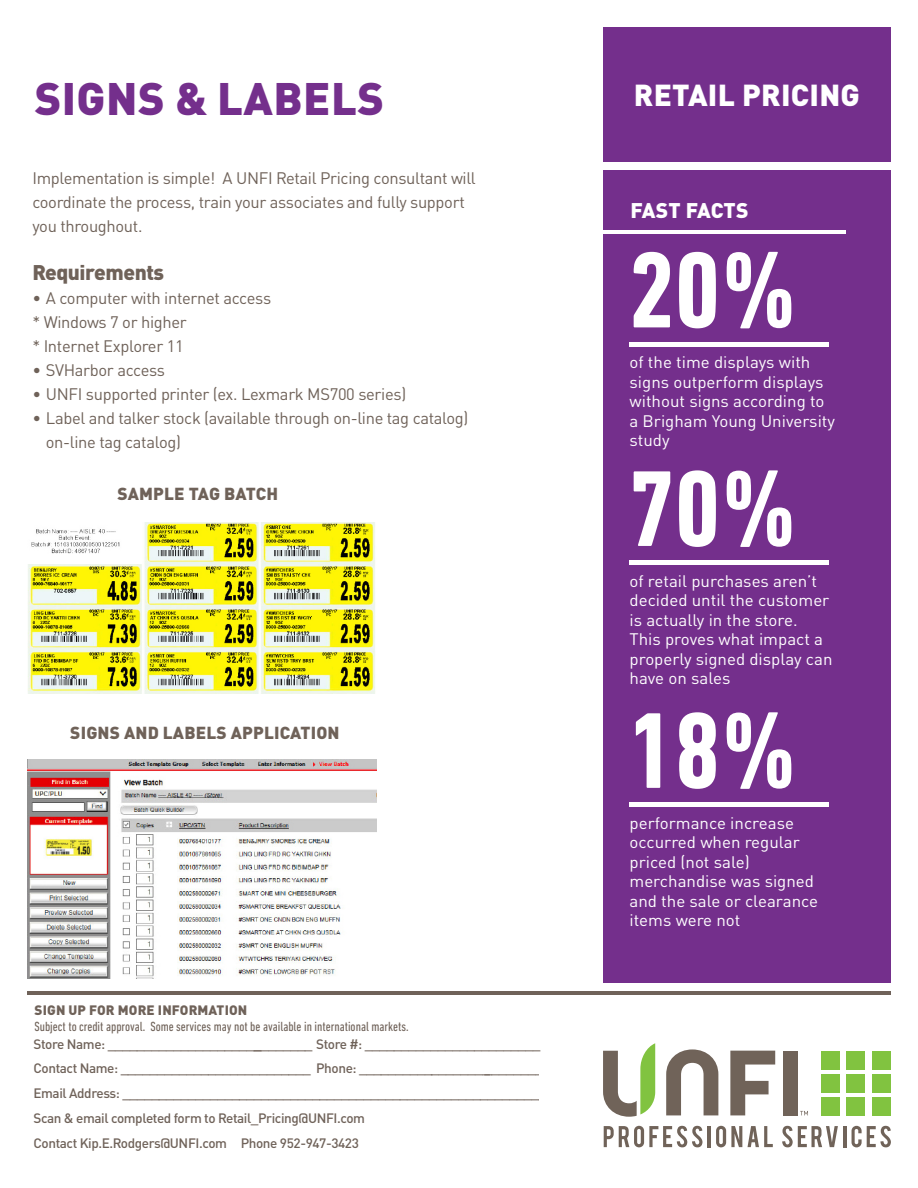
<style>
.page{position:relative;width:918px;height:1188px;background:#fff}
.page>*{position:absolute;margin:0;border:0;box-sizing:border-box;transform-origin:0 0}
.t1{font:700 condensed 109.65px "DIN Next LT Pro";color:#fff}
.MAIN_HEADING{font:900 45px "DINOT";letter-spacing:.01em;color:#742f8c}
.t2{font:900 30px "DINOT";letter-spacing:.01em;color:#fff}
.t3{font:900 21px "DINOT";letter-spacing:-.02em;color:#6f6259}
.SIDEBAR_HEADER{font:900 21px "DINOT";color:#fff}
.t4{font:900 17.25px "DINOT";letter-spacing:.01em;color:#6f6259}
.SIDEBAR_BODY{font:16.5px/19.5px "DINOT";color:#fff}
.t5{font:16.5px/24px "DINOT";letter-spacing:-.02em;color:#6f6259}
.t6{font:500 13.5px "DINOT";letter-spacing:-.03em;color:#6f6259}
.t7{font:condensed 13.5px/16.2px "DIN Next LT Pro";color:#6f6259}
.s1{font-family:"DINOT";font-weight:900;font-stretch:normal}
</style>
<div class="page">
<div style="left:603px;top:171px;width:288px;height:812px;background:#742f8c"></div>
<div style="left:603px;top:27px;width:288px;height:135px;background:#742f8c"></div>
<hr style="left:27px;top:992px;width:864px;height:3px;background:#6f6259">
<hr style="left:603px;top:230px;width:243px;height:4px;background:#fff">
<div style="left:629px;top:342px;width:200px;height:5px;background:#fff"></div>
<hr style="left:629px;top:561px;width:200px;height:4px;background:#fff">
<hr style="left:629px;top:803px;width:200px;height:4px;background:#fff">
<img style="left:28px;top:760px;width:349px;height:218px">
<img style="left:28px;top:522px;width:347px;height:171px">
<svg style="left:730px;top:1051px;width:45px;height:64px"></svg>
<div style="left:783px;top:1051px;width:15px;height:64px;background:#706359"></div>
<svg style="left:666px;top:1049px;width:52px;height:66px"></svg>
<svg style="left:800px;top:1111px;width:8px;height:4px"></svg>
<svg style="left:603px;top:1043px;width:52px;height:74px"></svg>
<svg style="left:604px;top:1126px;width:99px;height:21px"></svg>
<hr style="left:708px;top:1126px;width:3px;height:21px;background:#706359">
<svg style="left:716px;top:1126px;width:26px;height:21px"></svg>
<svg style="left:748px;top:1126px;width:25px;height:21px"></svg>
<svg style="left:782px;top:1126px;width:56px;height:21px"></svg>
<hr style="left:843px;top:1126px;width:3px;height:21px;background:#706359">
<svg style="left:852px;top:1126px;width:39px;height:21px"></svg>
<div style="left:821px;top:1097px;width:19px;height:18px;background:#81c340"></div>
<div style="left:847px;top:1097px;width:18px;height:18px;background:#81c340"></div>
<div style="left:872px;top:1097px;width:19px;height:18px;background:#81c340"></div>
<div style="left:821px;top:1074px;width:19px;height:18px;background:#81c340"></div>
<div style="left:847px;top:1074px;width:18px;height:18px;background:#81c340"></div>
<div style="left:872px;top:1074px;width:19px;height:18px;background:#81c340"></div>
<div style="left:821px;top:1051px;width:19px;height:18px;background:#81c340"></div>
<div style="left:847px;top:1051px;width:18px;height:18px;background:#81c340"></div>
<div style="left:872px;top:1051px;width:19px;height:18px;background:#81c340"></div>
<p class="MAIN_HEADING" style="left:35px;top:68px;width:351px">SIGNS &amp; LABELS</p>
<p class="t5" style="left:32px;top:166px;width:445px">Implementation is simple! A UNFI Retail Pricing consultant will coordinate the process, train your associates and fully support you throughout.</p>
<p class="t3" style="left:32px;top:259px;width:133px">Requirements</p>
<p class="t5" style="left:32px;top:286px;width:240px">• A computer with internet access</p>
<p class="t5" style="left:32px;top:310px;width:156px">* Windows 7 or higher</p>
<p class="t5" style="left:32px;top:334px;width:153px">* Internet Explorer 11</p>
<p class="t5" style="left:32px;top:358px;width:134px">• SVHarbor access</p>
<p class="t5" style="left:32px;top:382px;width:375px">• UNFI supported printer (ex. Lexmark MS700 series)</p>
<p class="t5" style="left:32px;top:406px;width:438px">• Label and talker stock (available through on-line tag catalog)</p>
<p class="t5" style="left:46px;top:430px;width:137px">on-line tag catalog)</p>
<p class="t4" style="left:117px;top:482px;width:162px">SAMPLE TAG BATCH</p>
<p class="t4" style="left:70px;top:722px;width:271px">SIGNS AND LABELS APPLICATION</p>
<p class="t7" style="left:34px;top:1002px;width:376px"><span class="s1">SIGN UP FOR MORE INFORMATION<br></span>Subject to credit approval. Some services may not be available in international markets.</p>
<p class="t6" style="left:33px;top:1035px;width:508px">Store Name: ____________________________ Store #: ________________________</p>
<p class="t6" style="left:33px;top:1060px;width:511px">Contact Name: __________________________ Phone: __________________________</p>
<p class="t6" style="left:33px;top:1085px;width:514px">Email Address: __________________________________________________________</p>
<p class="t6" style="left:33px;top:1109px;width:333px">Scan &amp; email completed form to Retail_Pricing@UNFI.com</p>
<p class="t6" style="left:33px;top:1134px;width:327px">Contact Kip.E.Rodgers@UNFI.com Phone 952-947-3423</p>
<p class="t2" style="left:634px;top:75px;width:228px">RETAIL PRICING</p>
<p class="SIDEBAR_HEADER" style="left:630px;top:196px;width:120px">FAST FACTS</p>
<p class="t1" style="left:629px;top:228px;width:170px">20%</p>
<p class="SIDEBAR_BODY" style="left:630px;top:352px;width:207px">of the time displays with signs outperform displays without signs according to a Brigham Young University study</p>
<p class="t1" style="left:629px;top:447px;width:170px">70%</p>
<p class="SIDEBAR_BODY" style="left:630px;top:571px;width:205px">of retail purchases aren’t decided until the customer is actually in the store.<br>This proves what impact a properly signed display can have on sales</p>
<p class="t1" style="left:629px;top:689px;width:170px">18%</p>
<p class="SIDEBAR_BODY" style="left:630px;top:813px;width:190px">performance increase occurred when regular priced (not sale) merchandise was signed and the sale or clearance items were not</p>
</div>
